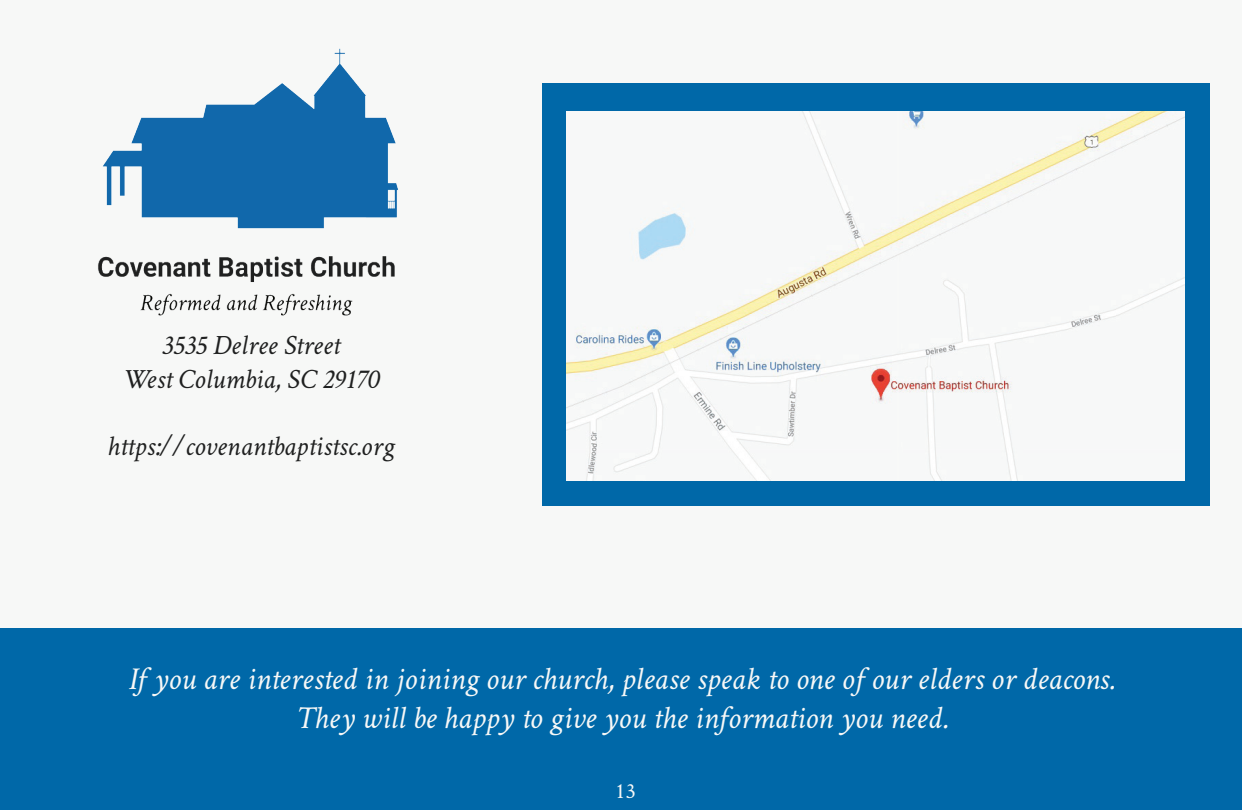
<style>
.page{position:relative;width:1242px;height:810px;background:#fff}
.page>*{position:absolute;margin:0;border:0;box-sizing:border-box;transform-origin:0 0}
.t1{font:italic 32px/38.4px "Crimson Text";color:#f7f8f7;text-align:center}
.t2{font:italic 28px/33.6px "Crimson Text";color:#1f2020;text-align:center}
.t3{font:22px "Crimson Text";color:#f7f8f7}
</style>
<div class="page">
<div style="left:0;top:0;width:1241px;height:809px;background:#f7f8f7"></div>
<img style="left:103px;top:48px;width:295px;height:181px">
<div style="left:0;top:628px;width:1241px;height:181px;background:#0068a8"></div>
<div style="left:541px;top:84px;width:668px;height:421px;background:#0068a8"></div>
<img style="left:567px;top:111px;width:617px;height:369px">
<img style="left:98px;top:257px;width:296px;height:58px">
<p class="t2" style="left:123px;top:329px;width:257px">3535 Delree Street<br>West Columbia, SC 29170</p>
<p class="t2" style="left:107px;top:429px;width:289px">https://covenantbaptistsc.org</p>
<p class="t1" style="left:128px;top:659px;width:987px">If you are interested in joining our church, please speak to one of our elders or deacons.<br>They will be happy to give you the information you need.</p>
<p class="t3" style="left:615px;top:775px;width:22px">13</p>
</div>
